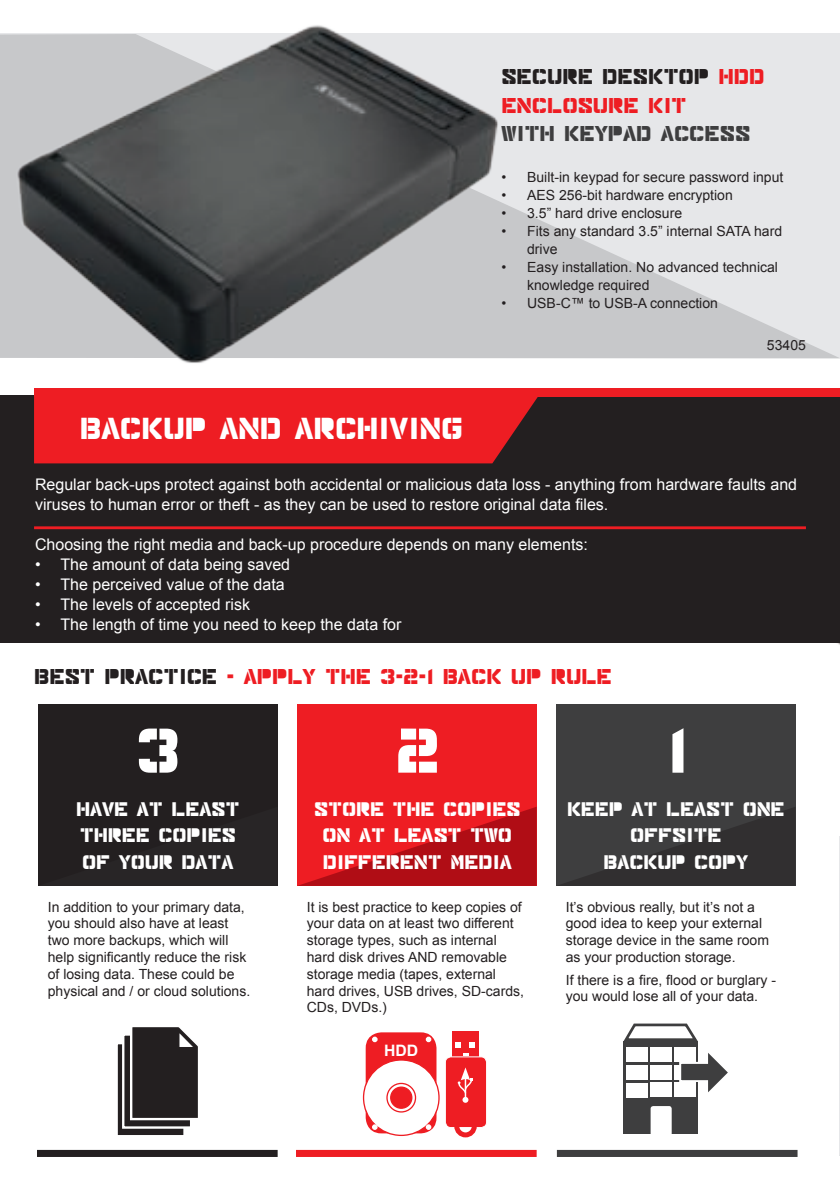
<style>
.page{position:relative;width:840px;height:1191px;background:#fff}
.page>*{position:absolute;margin:0;border:0;box-sizing:border-box;transform-origin:0 0}
.t1{font:70.6px "Major Snafu";color:#fff}
.t2{font:34px "Major Snafu";color:#fff}
.t3{font:24px/28.8px "Major Snafu";color:#ee1d23}
.t4{font:24px "Major Snafu";color:#3e3e3f}
.t5{font:22px/26.4px "Major Snafu";color:#fff;text-align:center}
.t6{font:16px/20px "Arial";color:#fff}
.t7{font:700 15.8px "Arial";color:#fff}
.t8{font:14px/16.8px "Arial";color:#231f20}
.s1{color:#231f20}
</style>
<div class="page">
<hr style="left:839px;top:836px;width:1px;height:319px;background:#e6e7e9">
<div style="left:0;top:395px;width:839px;height:248px;background:#231f20"></div>
<hr style="left:34px;top:526px;width:771px;height:3px;background:#ee1d23">
<div style="left:38px;top:704px;width:239px;height:182px;background:#231f20"></div>
<div style="left:555px;top:704px;width:240px;height:182px;background:#3e3e3f"></div>
<div style="left:297px;top:704px;width:239px;height:182px;background:#ee1d23"></div>
<svg style="left:298px;top:807px;width:238px;height:79px"></svg>
<svg style="left:555px;top:806px;width:240px;height:80px"></svg>
<div style="left:37px;top:1149px;width:240px;height:8px;background:#231f20"></div>
<div style="left:296px;top:1149px;width:240px;height:8px;background:#ee1d23"></div>
<div style="left:556px;top:1149px;width:241px;height:8px;background:#3e3e3f"></div>
<div style="left:117px;top:1043px;width:67px;height:93px;background:#231f20"></div>
<div style="left:115px;top:1042px;width:71px;height:95px;border:2px solid #fff"></div>
<div style="left:123px;top:1034px;width:68px;height:93px;background:#231f20"></div>
<div style="left:122px;top:1033px;width:70px;height:95px;border:2px solid #fff"></div>
<svg style="left:129px;top:1027px;width:69px;height:94px"></svg>
<div style="left:365px;top:1032px;width:71px;height:101px;background:#ee1d23;border-radius:16px"></div>
<div style="left:363px;top:1060px;width:76px;height:75px;background:#fff;border-radius:50%"></div>
<div style="left:362px;top:1059px;width:77px;height:77px;border:1px solid #ee1d23;border-radius:50%"></div>
<svg style="left:387px;top:1083px;width:28px;height:29px"></svg>
<div style="left:386px;top:1082px;width:30px;height:30px;border:1px solid #ee1d23;border-radius:50%"></div>
<div style="left:390px;top:1087px;width:21px;height:21px;background:#ee1d23;border-radius:50%"></div>
<div style="left:390px;top:1086px;width:22px;height:22px;border:1px solid #ee1d23;border-radius:50%"></div>
<svg style="left:372px;top:1036px;width:5px;height:6px"></svg>
<svg style="left:372px;top:1124px;width:5px;height:5px"></svg>
<svg style="left:425px;top:1036px;width:6px;height:6px"></svg>
<svg style="left:425px;top:1124px;width:6px;height:5px"></svg>
<div style="left:452px;top:1031px;width:27px;height:25px;background:#ee1d23"></div>
<div style="left:445px;top:1056px;width:41px;height:71px;background:#ee1d23;border-radius:6px"></div>
<div style="left:445px;top:1056px;width:41px;height:71px;border:1px solid #fff;border-radius:6px"></div>
<svg style="left:455px;top:1042px;width:5px;height:5px"></svg>
<svg style="left:469px;top:1042px;width:5px;height:5px"></svg>
<div style="left:454px;top:1115px;width:22px;height:22px;border:5px solid #ee1d23;border-radius:50%"></div>
<svg style="left:457px;top:1067px;width:15px;height:35px"></svg>
<div style="left:623px;top:1041px;width:74px;height:92px;background:#3e3e3f"></div>
<svg style="left:623px;top:1023px;width:75px;height:20px"></svg>
<div style="left:650px;top:1106px;width:21px;height:30px;background:#fff;border-radius:3px"></div>
<div style="left:650px;top:1047px;width:21px;height:14px;background:#fff"></div>
<div style="left:650px;top:1065px;width:21px;height:14px;background:#fff"></div>
<div style="left:650px;top:1082px;width:21px;height:15px;background:#fff"></div>
<div style="left:673px;top:1047px;width:22px;height:14px;background:#fff"></div>
<div style="left:673px;top:1065px;width:22px;height:14px;background:#fff"></div>
<div style="left:673px;top:1082px;width:22px;height:15px;background:#fff"></div>
<div style="left:626px;top:1047px;width:21px;height:14px;background:#fff"></div>
<div style="left:626px;top:1065px;width:21px;height:14px;background:#fff"></div>
<div style="left:626px;top:1083px;width:21px;height:14px;background:#fff"></div>
<div style="left:679px;top:1062px;width:39px;height:19px;background:#3e3e3f"></div>
<div style="left:679px;top:1062px;width:40px;height:20px;border:2px solid #fff"></div>
<svg style="left:707px;top:1053px;width:20px;height:39px"></svg>
<svg style="left:571px;top:34px;width:268px;height:324px;background:#e0e1e3"></svg>
<img style="left:0;top:25px;width:571px;height:338px">
<div style="left:34px;top:388px;width:805px;height:8px;background:#ee1d23"></div>
<div style="left:34px;top:396px;width:508px;height:67px;background:#ee1d23"></div>
<h3 class="t3" style="left:501px;top:61px;width:264px"><span class="s1">SECURE DESKTOP</span> HDD<br>ENCLOSURE KIT</h3>
<h3 class="t4" style="left:501px;top:119px;width:250px">WITH KEYPAD ACCESS</h3>
<p class="t8" style="left:501px;top:170px;width:283px">• Built-in keypad for secure password input</p>
<p class="t8" style="left:501px;top:188px;width:233px">• AES 256-bit hardware encryption</p>
<p class="t8" style="left:501px;top:206px;width:182px">• 3.5” hard drive enclosure</p>
<p class="t8" style="left:527px;top:224px;width:256px;line-height:18px;text-indent:-26px">• Fits any standard 3.5” internal SATA hard drive</p>
<p class="t8" style="left:527px;top:260px;width:252px;line-height:18px;text-indent:-26px">• Easy installation. No advanced technical knowledge required</p>
<p class="t8" style="left:501px;top:296px;width:218px">• USB-C™ to USB-A connection</p>
<h2 class="t2" style="left:80px;top:407px;width:384px">BACKUP AND ARCHIVING</h2>
<p class="t8" style="left:766px;top:337px;width:40px">53405</p>
<p class="t6" style="left:35px;top:475px;width:763px">Regular back-ups protect against both accidental or malicious data loss - anything from hardware faults and viruses to human error or theft - as they can be used to restore original data files.</p>
<p class="t6" style="left:35px;top:535px;width:554px">Choosing the right media and back-up procedure depends on many elements:</p>
<p class="t6" style="left:35px;top:556px;width:256px">• The amount of data being saved</p>
<p class="t6" style="left:35px;top:576px;width:251px">• The perceived value of the data</p>
<p class="t6" style="left:35px;top:596px;width:216px">• The levels of accepted risk</p>
<p class="t6" style="left:35px;top:616px;width:368px">• The length of time you need to keep the data for</p>
<h3 class="t3" style="left:34px;top:661px;width:579px"><span class="s1">BEST PRACTICE</span> - APPLY THE 3-2-1 BACK UP RULE</h3>
<h1 class="t1" style="left:135px;top:707px;width:46px">3</h1>
<h3 class="t5" style="left:76px;top:795px;width:165px;text-align:left">HAVE AT LEAST<br>THREE COPIES<br>OF YOUR DATA</h3>
<h1 class="t1" style="left:394px;top:707px;width:46px">2</h1>
<h3 class="t5" style="left:314px;top:795px;width:208px">STORE THE COPIES<br>ON AT LEAST TWO<br>DIFFERENT MEDIA</h3>
<h1 class="t1" style="left:665px;top:707px;width:22px">1</h1>
<h3 class="t5" style="left:566px;top:795px;width:219px">KEEP AT LEAST ONE<br>OFFSITE<br>BACKUP COPY</h3>
<p class="t8" style="left:48px;top:899px;width:204px">In addition to your primary data, you should also have at least two more backups, which will help significantly reduce the risk of losing data. These could be physical and / or cloud solutions.</p>
<p class="t8" style="left:306px;top:899px;width:219px">It is best practice to keep copies of your data on at least two different storage types, such as internal hard disk drives AND removable storage media (tapes, external hard drives, USB drives, SD-cards,<br>CDs, DVDs.)</p>
<p class="t8" style="left:565px;top:898px;width:205px">It’s obvious really, but it’s not a good idea to keep your external storage device in the same room as your production storage.</p>
<p class="t8" style="left:565px;top:971px;width:212px">If there is a fire, flood or burglary - you would lose all of your data.</p>
<p class="t7" style="left:384px;top:1044px;width:36px">HDD</p>
</div>
